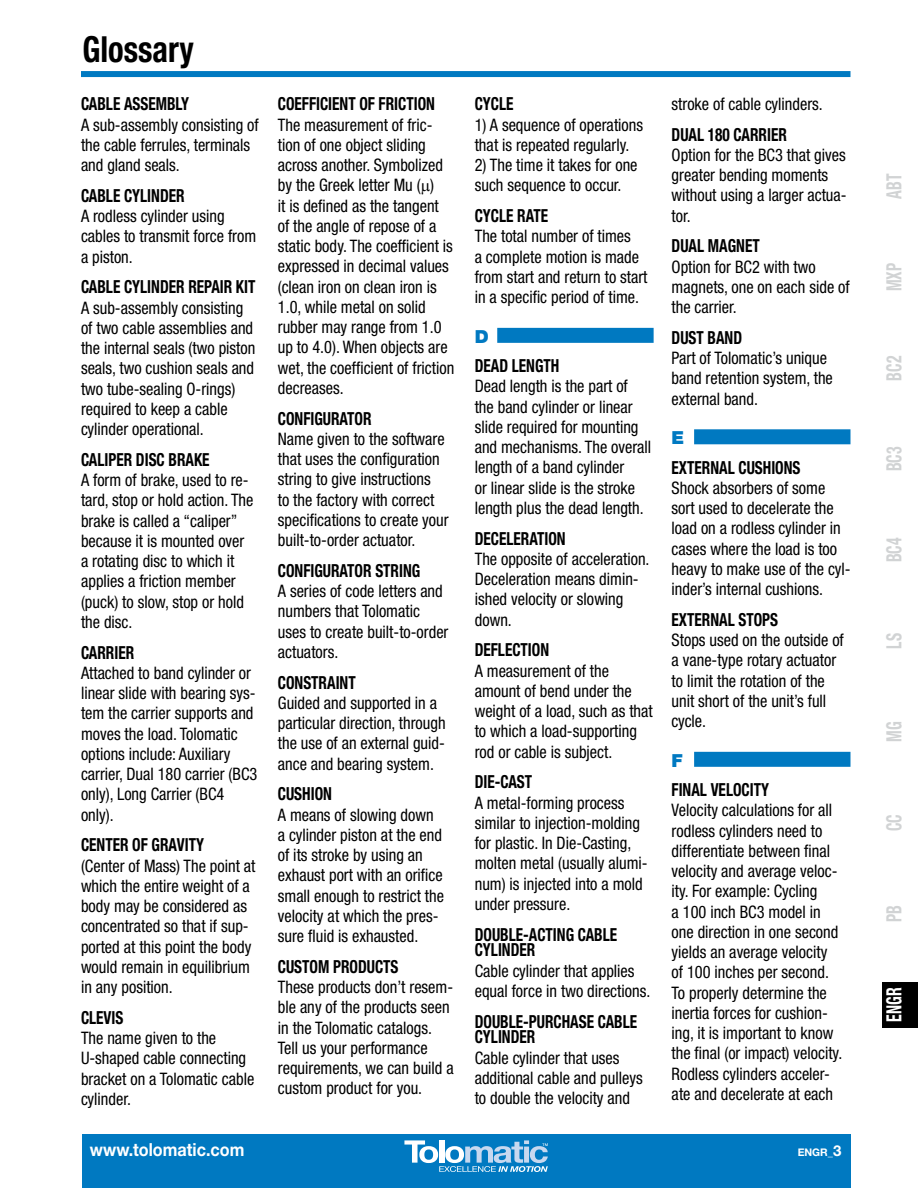
<style>
.page{position:relative;width:918px;height:1188px;background:#fff}
.page>*{position:absolute;margin:0;border:0;box-sizing:border-box;transform-origin:0 0}
.t1{font:700 condensed 36px "Helvetica Neue LT Std";color:#000;scale:.9 1}
.t2{font:700 condensed 21px "Helvetica Neue LT Std";color:#d1d3d4;scale:.75 1}
.t3{font:700 condensed 21px "Helvetica Neue LT Std";color:#fff;scale:.75 1}
.t4{font:700 condensed 18px/15.8px "Helvetica Neue LT Std";color:#000;scale:.85 1}
.t5{font:700 18px "Helvetica Neue LT Std";color:#fff;scale:.9 1}
.t6{font:900 18px "Helvetica Neue LT Std";color:#0079c1}
.t7{font:condensed 17.25px/20.2px "Helvetica Neue LT Std";color:#000;scale:.95 1}
.t8{font:700 10.5px "Helvetica Neue LT Std";color:#fff}
.s1{font-size:15px}
</style>
<div class="page">
<div style="left:81px;top:71px;width:769px;height:6px;background:#0079c1"></div>
<div style="left:82px;top:1134px;width:768px;height:54px;background:#0079c1"></div>
<svg style="left:404px;top:1140px;width:144px;height:32px"></svg>
<div style="left:497px;top:328px;width:157px;height:15px;background:#0079c1"></div>
<div style="left:694px;top:429px;width:156px;height:15px;background:#0079c1"></div>
<div style="left:694px;top:752px;width:156px;height:15px;background:#0079c1"></div>
<div style="left:882px;top:982px;width:36px;height:46px;background:#000"></div>
<h1 class="t1" style="left:82px;top:27px;width:125px">Glossary</h1>
<p class="t4" style="left:81px;top:96px;width:129px">CABLE ASSEMBLY</p>
<p class="t7" style="left:81px;top:114px;width:189px">A sub-assembly consisting of the cable ferrules, terminals and gland seals.</p>
<p class="t4" style="left:81px;top:187px;width:124px">CABLE CYLINDER</p>
<p class="t7" style="left:81px;top:206px;width:186px">A rodless cylinder using cables to transmit force from a piston.</p>
<p class="t4" style="left:81px;top:279px;width:207px">CABLE CYLINDER REPAIR KIT</p>
<p class="t7" style="left:81px;top:297px;width:185px">A sub-assembly consisting of two cable assemblies and the internal seals (two piston seals, two cushion seals and two tube-sealing O-rings) required to keep a cable cylinder operational.</p>
<p class="t4" style="left:81px;top:451px;width:153px">CALIPER DISC BRAKE</p>
<p class="t7" style="left:81px;top:470px;width:183px">A form of brake, used to re&shy;tard, stop or hold action. The brake is called a “caliper” because it is mounted over a rotating disc to which it applies a friction member (puck) to slow, stop or hold the disc.</p>
<p class="t4" style="left:81px;top:644px;width:64px">CARRIER</p>
<p class="t7" style="left:81px;top:663px;width:187px">Attached to band cylinder or linear slide with bearing sys&shy;tem the carrier supports and moves the load. Tolomatic options include: Auxiliary carrier, Dual 180 carrier (BC3 only), Long Carrier (BC4 only).</p>
<p class="t4" style="left:81px;top:837px;width:146px">CENTER OF GRAVITY</p>
<p class="t7" style="left:81px;top:855px;width:185px">(Center of Mass) The point at which the entire weight of a body may be considered as concentrated so that if sup&shy;ported at this point the body would remain in equilibrium in any position.</p>
<p class="t4" style="left:81px;top:1009px;width:51px">CLEVIS</p>
<p class="t7" style="left:81px;top:1028px;width:184px">The name given to the<br>U-shaped cable connecting bracket on a Tolomatic cable cylinder.</p>
<p class="t4" style="left:278px;top:96px;width:186px">COEFFICIENT OF FRICTION</p>
<p class="t7" style="left:278px;top:114px;width:187px">The measurement of fric&shy;tion of one object sliding across another. Symbolized by the Greek letter Mu ( )<br>it is defined as the tangent of the angle of repose of a static body. The coefficient is expressed in decimal values (clean iron on clean iron is<br>1.0, while metal on solid rubber may range from 1.0 up to 4.0). When objects are wet, the coefficient of friction decreases.</p>
<p class="t4" style="left:278px;top:410px;width:112px">CONFIGURATOR</p>
<p class="t7" style="left:278px;top:429px;width:181px">Name given to the software that uses the configuration string to give instructions<br>to the factory with correct specifications to create your built-to-order actuator.</p>
<p class="t4" style="left:278px;top:562px;width:169px">CONFIGURATOR STRING</p>
<p class="t7" style="left:278px;top:581px;width:181px">A series of code letters and numbers that Tolomatic uses to create built-to-order actuators.</p>
<p class="t4" style="left:278px;top:674px;width:93px">CONSTRAINT</p>
<p class="t7" style="left:278px;top:693px;width:178px">Guided and supported in a particular direction, through the use of an external guid&shy;ance and bearing system.</p>
<p class="t4" style="left:278px;top:786px;width:65px">CUSHION</p>
<p class="t7" style="left:278px;top:804px;width:176px">A means of slowing down a cylinder piston at the end of its stroke by using an exhaust port with an orifice small enough to restrict the velocity at which the pres&shy;sure fluid is exhausted.</p>
<p class="t4" style="left:278px;top:958px;width:144px">CUSTOM PRODUCTS</p>
<p class="t7" style="left:278px;top:977px;width:187px">These products don’t resem&shy;ble any of the products seen in the Tolomatic catalogs.<br>Tell us your performance requirements, we can build a custom product for you.</p>
<p class="t4" style="left:475px;top:96px;width:47px">CYCLE</p>
<p class="t7" style="left:475px;top:114px;width:179px">1) A sequence of operations that is repeated regularly.</p>
<p class="t7" style="left:475px;top:155px;width:173px">2) The time it takes for one such sequence to occur.</p>
<p class="t4" style="left:475px;top:208px;width:88px">CYCLE RATE</p>
<p class="t7" style="left:475px;top:226px;width:183px">The total number of times<br>a complete motion is made from start and return to start in a specific period of time.</p>
<p class="t6" style="left:475px;top:326px;width:16px">D</p>
<p class="t4" style="left:475px;top:358px;width:101px">DEAD LENGTH</p>
<p class="t7" style="left:475px;top:376px;width:187px">Dead length is the part of the band cylinder or linear slide required for mounting and mechanisms. The overall length of a band cylinder<br>or linear slide is the stroke length plus the dead length.</p>
<p class="t4" style="left:475px;top:530px;width:108px">DECELERATION</p>
<p class="t7" style="left:475px;top:549px;width:183px">The opposite of acceleration.<br>Deceleration means dimin&shy;ished velocity or slowing down.</p>
<p class="t4" style="left:475px;top:642px;width:89px">DEFLECTION</p>
<p class="t7" style="left:475px;top:660px;width:189px">A measurement of the amount of bend under the weight of a load, such as that to which a load-supporting rod or cable is subject.</p>
<p class="t4" style="left:475px;top:774px;width:69px">DIE-CAST</p>
<p class="t7" style="left:475px;top:792px;width:183px">A metal-forming process similar to injection-molding for plastic. In Die-Casting, molten metal (usually alumi&shy;num) is injected into a mold under pressure.</p>
<p class="t4" style="left:475px;top:926px;width:169px">DOUBLE-ACTING CABLE<br>CYLINDER</p>
<p class="t7" style="left:475px;top:960px;width:184px">Cable cylinder that applies equal force in two directions.</p>
<p class="t4" style="left:475px;top:1013px;width:193px">DOUBLE-PURCHASE CABLE<br>CYLINDER</p>
<p class="t7" style="left:475px;top:1047px;width:178px">Cable cylinder that uses additional cable and pulleys to double the velocity and</p>
<p class="t7" style="left:672px;top:93px;width:158px">stroke of cable cylinders.</p>
<p class="t4" style="left:672px;top:126px;width:137px">DUAL 180 CARRIER</p>
<p class="t7" style="left:672px;top:144px;width:186px">Option for the BC3 that gives greater bending moments without using a larger actua&shy;tor.</p>
<p class="t4" style="left:672px;top:238px;width:105px">DUAL MAGNET</p>
<p class="t7" style="left:672px;top:256px;width:189px">Option for BC2 with two magnets, one on each side of the carrier.</p>
<p class="t4" style="left:672px;top:329px;width:84px">DUST BAND</p>
<p class="t7" style="left:672px;top:348px;width:171px">Part of Tolomatic’s unique band retention system, the external band.</p>
<p class="t6" style="left:672px;top:427px;width:14px">E</p>
<p class="t4" style="left:672px;top:459px;width:153px">EXTERNAL CUSHIONS</p>
<p class="t7" style="left:672px;top:477px;width:190px">Shock absorbers of some sort used to decelerate the load on a rodless cylinder in cases where the load is too heavy to make use of the cyl&shy;inder’s internal cushions.</p>
<p class="t4" style="left:672px;top:611px;width:127px">EXTERNAL STOPS</p>
<p class="t7" style="left:672px;top:630px;width:183px">Stops used on the outside of a vane-type rotary actuator to limit the rotation of the unit short of the unit’s full cycle.</p>
<p class="t6" style="left:672px;top:750px;width:13px">F</p>
<p class="t4" style="left:672px;top:782px;width:116px">FINAL VELOCITY</p>
<p class="t7" style="left:672px;top:800px;width:179px">Velocity calculations for all rodless cylinders need to differentiate between final velocity and average veloc&shy;ity. For example: Cycling<br>a 100 inch BC3 model in one direction in one second yields an average velocity of 100 inches per second.<br>To properly determine the inertia forces for cushion&shy;ing, it is important to know the final (or impact) velocity.<br>Rodless cylinders acceler&shy;ate and decelerate at each</p>
<p class="t5" style="left:90px;top:1138px;width:173px">www.tolomatic.com</p>
<p class="t8" style="left:798px;top:1146px;width:45px">ENGR_<span class="s1">3</span></p>
<p class="t2" style="left:881px;top:199px;width:35px;rotate:-90deg">ABT</p>
<p class="t2" style="left:881px;top:291px;width:39px;rotate:-90deg">MXP</p>
<p class="t2" style="left:881px;top:381px;width:35px;rotate:-90deg">BC2</p>
<p class="t2" style="left:881px;top:471px;width:35px;rotate:-90deg">BC3</p>
<p class="t2" style="left:881px;top:562px;width:35px;rotate:-90deg">BC4</p>
<p class="t2" style="left:881px;top:649px;width:22px;rotate:-90deg">LS</p>
<p class="t2" style="left:881px;top:742px;width:29px;rotate:-90deg">MG</p>
<p class="t2" style="left:881px;top:831px;width:24px;rotate:-90deg">CC</p>
<p class="t2" style="left:881px;top:922px;width:24px;rotate:-90deg">PB</p>
<p class="t3" style="left:881px;top:1022px;width:47px;rotate:-90deg">ENGR</p>
</div>
